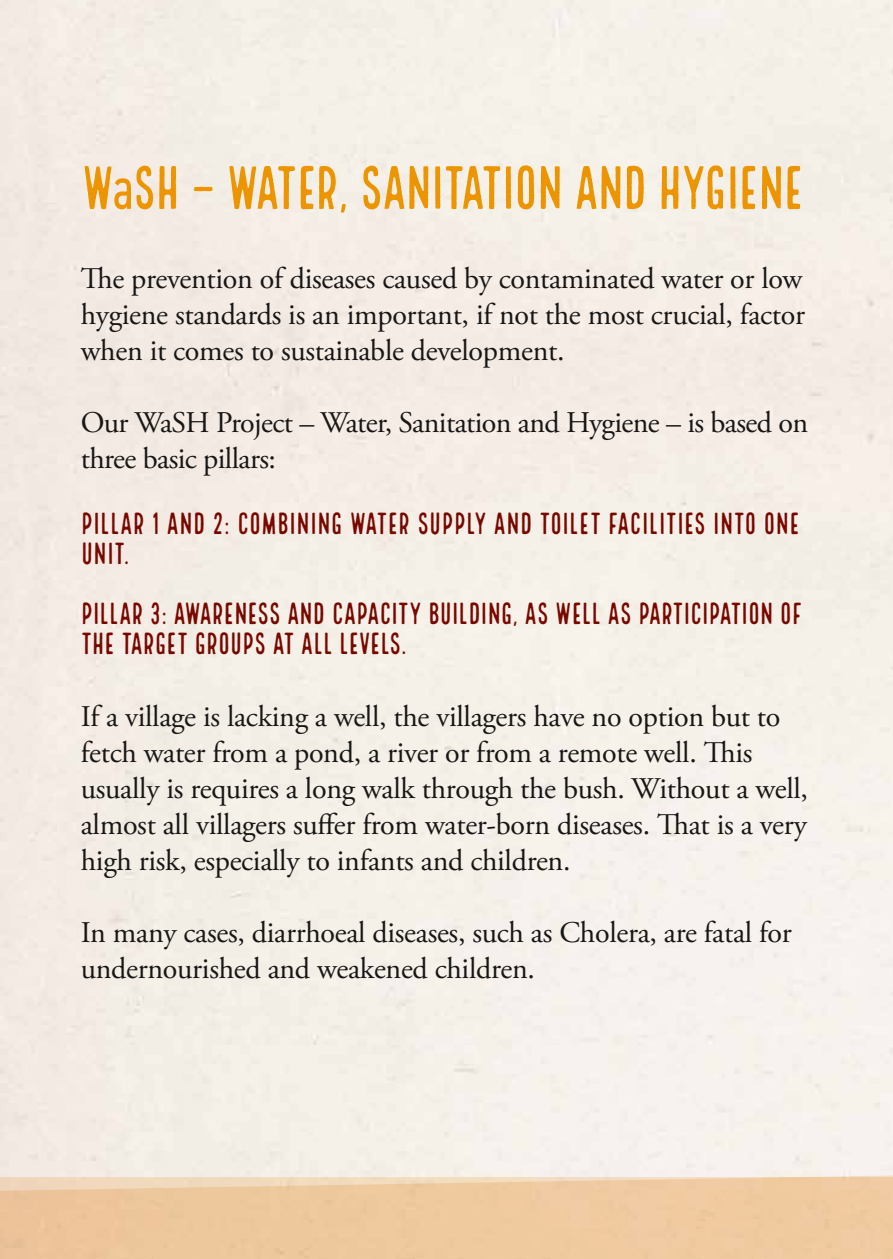
<style>
.page{position:relative;width:893px;height:1259px;background:#fff}
.page>*{position:absolute;margin:0;border:0;box-sizing:border-box;transform-origin:0 0}
.t1{font:60px "Local Brewery Four";letter-spacing:-.045em;color:#ec9500}
.t2{font:30px/36px "Adobe Garamond Pro";letter-spacing:-.01em;color:#181716}
.t3{font:30px/30px "Local Brewery Four";letter-spacing:-.025em;color:#780800}
.s1{font-family:"DIN2014";font-stretch:condensed}
</style>
<div class="page">
<svg style="left:0;top:1159px;width:893px;height:100px;background:#efd0ad"></svg>
<h1 class="t1" style="left:81px;top:155px;width:726px">W<span class="s1">a</span>SH – WATER, SANITATION AND HYGIENE</h1>
<p class="t2" style="left:81px;top:262px;width:726px;text-align:justify">The prevention of diseases caused by contaminated water or low hygiene standards is an important, if not the most crucial, factor when it comes to sustainable development.</p>
<p class="t2" style="left:81px;top:406px;width:729px">Our WaSH Project – Water, Sanitation and Hygiene – is based on three basic pillars:</p>
<p class="t3" style="left:81px;top:511px;width:721px">PILLAR 1 AND 2: COMBINING WATER SUPPLY AND TOILET FACILITIES INTO ONE<br>UNIT.</p>
<p class="t3" style="left:81px;top:601px;width:724px">PILLAR 3: AWARENESS AND CAPACITY BUILDING, AS WELL AS PARTICIPATION OF<br>THE TARGET GROUPS AT ALL LEVELS.</p>
<p class="t2" style="left:81px;top:700px;width:729px">If a village is lacking a well, the villagers have no option but to fetch water from a pond, a river or from a remote well. This usually is requires a long walk through the bush. Without a well, almost all villagers suffer from water-born diseases. That is a very high risk, especially to infants and children.</p>
<p class="t2" style="left:81px;top:916px;width:712px">In many cases, diarrhoeal diseases, such as Cholera, are fatal for undernourished and weakened children.</p>
</div>
